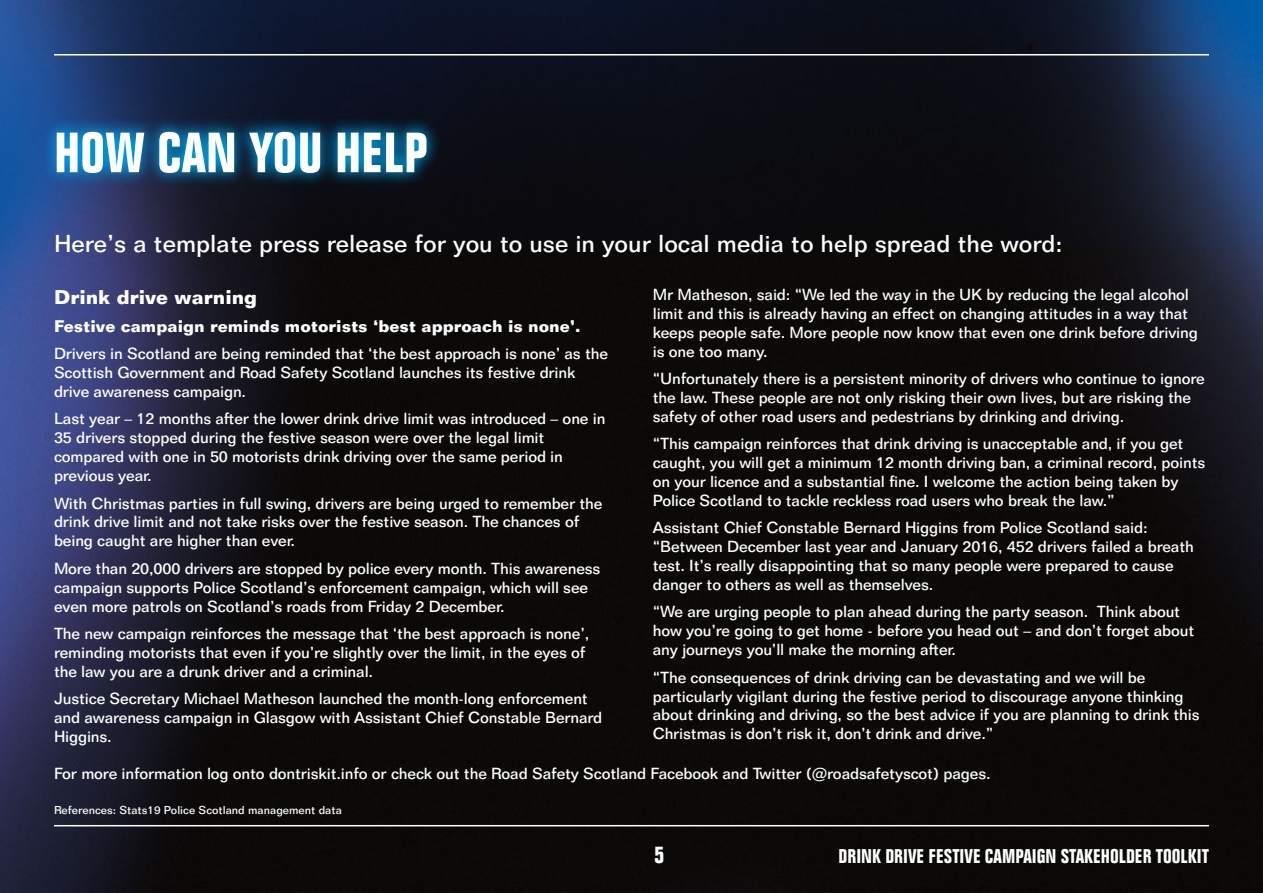
<style>
.page{position:relative;width:1263px;height:893px;background:#fff}
.page>*{position:absolute;margin:0;border:0;box-sizing:border-box;transform-origin:0 0}
.t1{font:700 condensed 55.5px "Folio BT";color:#fff}
.t2{font:500 24px "Folio BT";color:#fff}
.t3{font:700 condensed 24px "Folio BT";color:#fff}
.t4{font:700 condensed 19.5px "Folio BT";color:#fff}
.t5{font:700 19.5px "Folio BT";color:#fff}
.t6{font:700 16.5px "Folio BT";color:#fff}
.t7{font:500 15.75px/18.9px "Folio BT";letter-spacing:-.01em;color:#fff}
.t8{font:500 11.25px "Folio BT";color:#fff}
</style>
<div class="page">
<img style="left:0;top:0;width:1263px;height:893px">
<hr style="left:54px;top:825px;width:1155px;height:1px;background:#fff">
<hr style="left:54px;top:54px;width:1155px;height:2px;background:#fff">
<svg style="left:41px;top:117px;width:401px;height:71px;background:#0c527d"></svg>
<h1 class="t1" style="left:54px;top:119px;width:376px">HOW CAN YOU HELP</h1>
<h2 class="t2" style="left:54px;top:229px;width:1010px">Here’s a template press release for you to use in your local media to help spread the word:</h2>
<p class="t7" style="left:653px;top:285px;width:546px">Mr Matheson, said: “We led the way in the UK by reducing the legal alcohol limit and this is already having an effect on changing attitudes in a way that keeps people safe. More people now know that even one drink before driving is one too many.</p>
<p class="t7" style="left:653px;top:369px;width:553px">“Unfortunately there is a persistent minority of drivers who continue to ignore the law. These people are not only risking their own lives, but are risking the safety of other road users and pedestrians by drinking and driving.</p>
<p class="t7" style="left:653px;top:434px;width:554px">“This campaign reinforces that drink driving is unacceptable and, if you get caught, you will get a minimum 12 month driving ban, a criminal record, points on your licence and a substantial fine. I welcome the action being taken by Police Scotland to tackle reckless road users who break the law.”</p>
<p class="t7" style="left:653px;top:518px;width:543px">Assistant Chief Constable Bernard Higgins from Police Scotland said: “Between December last year and January 2016, 452 drivers failed a breath test. It’s really disappointing that so many people were prepared to cause danger to others as well as themselves.</p>
<p class="t7" style="left:653px;top:602px;width:543px">“We are urging people to plan ahead during the party season. Think about how you’re going to get home - before you head out – and don’t forget about any journeys you’ll make the morning after.</p>
<p class="t7" style="left:653px;top:667px;width:548px">“The consequences of drink driving can be devastating and we will be particularly vigilant during the festive period to discourage anyone thinking about drinking and driving, so the best advice if you are planning to drink this Christmas is don’t risk it, don’t drink and drive.”</p>
<p class="t7" style="left:54px;top:764px;width:938px">For more information log onto dontriskit.info or check out the Road Safety Scotland Facebook and Twitter (@roadsafetyscot) pages.</p>
<p class="t5" style="left:54px;top:285px;width:205px">Drink drive warning</p>
<p class="t6" style="left:54px;top:316px;width:528px">Festive campaign reminds motorists ‘best approach is none’.</p>
<p class="t7" style="left:54px;top:344px;width:556px">Drivers in Scotland are being reminded that ‘the best approach is none’ as the<br>Scottish Government and Road Safety Scotland launches its festive drink drive awareness campaign.</p>
<p class="t7" style="left:54px;top:409px;width:553px">Last year – 12 months after the lower drink drive limit was introduced – one in 35 drivers stopped during the festive season were over the legal limit compared with one in 50 motorists drink driving over the same period in previous year.</p>
<p class="t7" style="left:54px;top:493px;width:550px">With Christmas parties in full swing, drivers are being urged to remember the drink drive limit and not take risks over the festive season. The chances of being caught are higher than ever.</p>
<p class="t7" style="left:54px;top:559px;width:548px">More than 20,000 drivers are stopped by police every month. This awareness campaign supports Police Scotland’s enforcement campaign, which will see even more patrols on Scotland’s roads from Friday 2 December.</p>
<p class="t7" style="left:54px;top:624px;width:537px">The new campaign reinforces the message that ‘the best approach is none’, reminding motorists that even if you’re slightly over the limit, in the eyes of the law you are a drunk driver and a criminal.</p>
<p class="t7" style="left:54px;top:689px;width:550px">Justice Secretary Michael Matheson launched the month-long enforcement and awareness campaign in Glasgow with Assistant Chief Constable Bernard<br>Higgins.</p>
<p class="t8" style="left:54px;top:803px;width:289px">References: Stats19 Police Scotland management data</p>
<h2 class="t3" style="left:654px;top:840px;width:12px">5</h2>
<p class="t4" style="left:838px;top:844px;width:372px">DRINK DRIVE FESTIVE CAMPAIGN STAKEHOLDER TOOLKIT</p>
</div>
